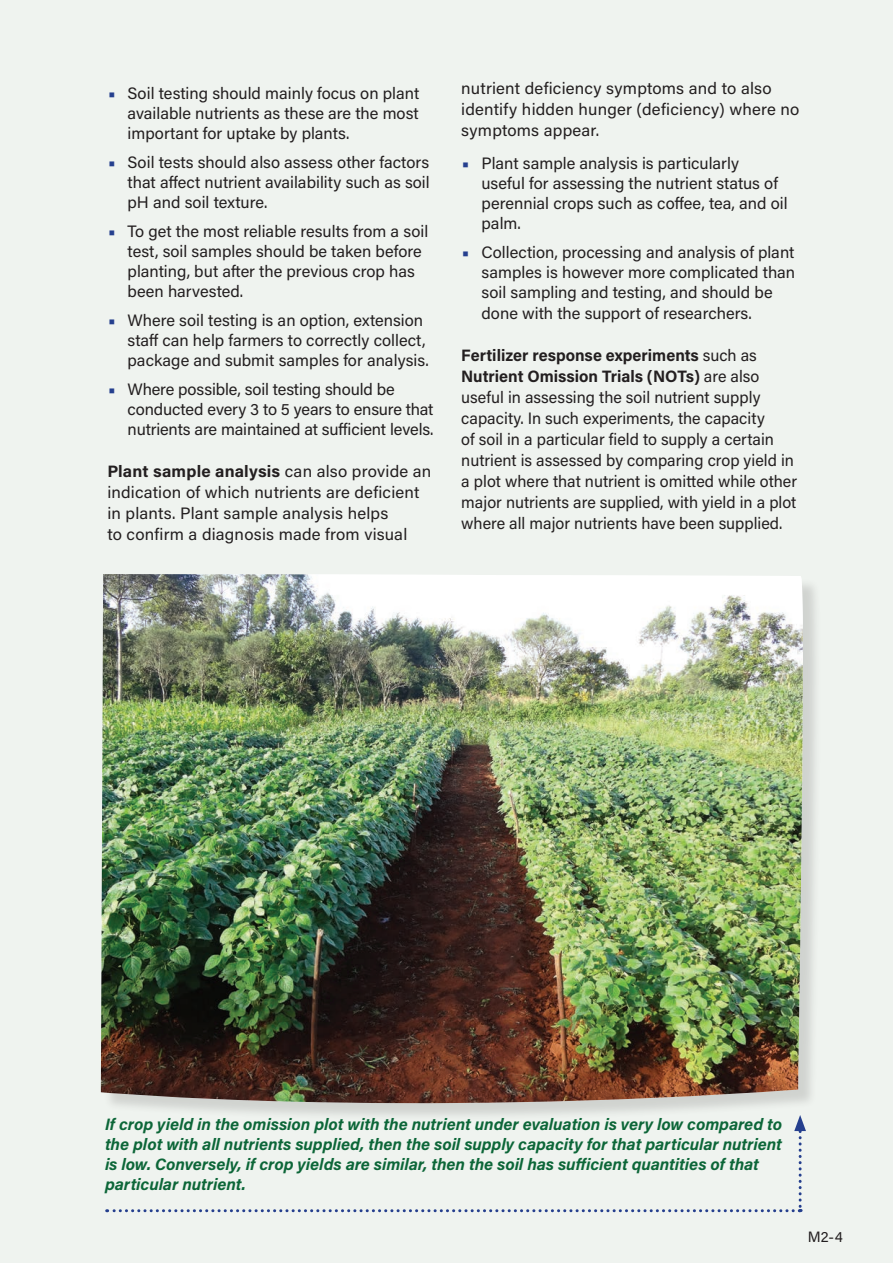
<style>
.page{position:relative;width:893px;height:1263px;background:#eff3ef}
.page>*{position:absolute;margin:0;border:0;box-sizing:border-box;transform-origin:0 0}
.t1{font:16.5px/19.8px "Acumin Variable Concept";letter-spacing:.025em;color:#231f20}
.t2{font:16.5px/19.8px "Acumin Variable Concept";letter-spacing:.045em;color:#0c6638}
.t3{font:15px "Acumin Variable Concept";color:#231f20}
.s1{font-size:24px;color:#253f8e}
</style>
<div class="page">
<div style="left:103px;top:576px;width:719px;height:546px;background:#231f20;opacity:.15"></div>
<svg style="left:103px;top:576px;width:704px;height:542px"></svg>
<img style="left:101px;top:574px;width:703px;height:531px">
<svg style="left:107px;top:1115px;width:699px;height:97px"></svg>
<p class="t1" style="left:128px;top:83px;width:293px;text-align:justify;text-indent:-20px"><span class="s1">•</span> Soil testing should mainly focus on plant available nutrients as these are the most important for uptake by plants.</p>
<p class="t1" style="left:128px;top:152px;width:303px;text-align:justify;text-indent:-20px"><span class="s1">•</span> Soil tests should also assess other factors that affect nutrient availability such as soil pH and soil texture.</p>
<p class="t1" style="left:128px;top:221px;width:302px;text-indent:-20px"><span class="s1">•</span> To get the most reliable results from a soil test, soil samples should be taken before planting, but after the previous crop has been harvested.</p>
<p class="t1" style="left:128px;top:310px;width:302px;text-indent:-20px"><span class="s1">•</span> Where soil testing is an option, extension staff can help farmers to correctly collect, package and submit samples for analysis.</p>
<p class="t1" style="left:128px;top:379px;width:307px;text-indent:-20px"><span class="s1">•</span> Where possible, soil testing should be conducted every 3 to 5 years to ensure that nutrients are maintained at sufficient levels.</p>
<p class="t1" style="left:107px;top:460px;width:325px;line-height:21px">Plant sample analysis can also provide an indication of which nutrients are deficient in plants. Plant sample analysis helps<br>to confirm a diagnosis made from visual</p>
<p class="t1" style="left:461px;top:77px;width:339px;line-height:21px">nutrient deficiency symptoms and to also identify hidden hunger (deficiency) where no symptoms appear.</p>
<p class="t1" style="left:482px;top:153px;width:307px;text-indent:-20px"><span class="s1">•</span> Plant sample analysis is particularly<br>useful for assessing the nutrient status of perennial crops such as coffee, tea, and oil palm.</p>
<p class="t1" style="left:482px;top:242px;width:315px;line-height:20.2px;text-indent:-20px"><span class="s1">•</span> Collection, processing and analysis of plant samples is however more complicated than soil sampling and testing, and should be done with the support of researchers.</p>
<p class="t1" style="left:461px;top:344px;width:337px;line-height:21px">Fertilizer response experiments such as Nutrient Omission Trials (NOTs) are also useful in assessing the soil nutrient supply capacity. In such experiments, the capacity<br>of soil in a particular field to supply a certain nutrient is assessed by comparing crop yield in a plot where that nutrient is omitted while other major nutrients are supplied, with yield in a plot where all major nutrients have been supplied.</p>
<p class="t2" style="left:105px;top:1114px;width:678px">If crop yield in the omission plot with the nutrient under evaluation is very low compared to the plot with all nutrients supplied, then the soil supply capacity for that particular nutrient is low. Conversely, if crop yields are similar, then the soil has sufficient quantities of that particular nutrient.</p>
<p class="t3" style="left:808px;top:1226px;width:36px">M2-4</p>
</div>
